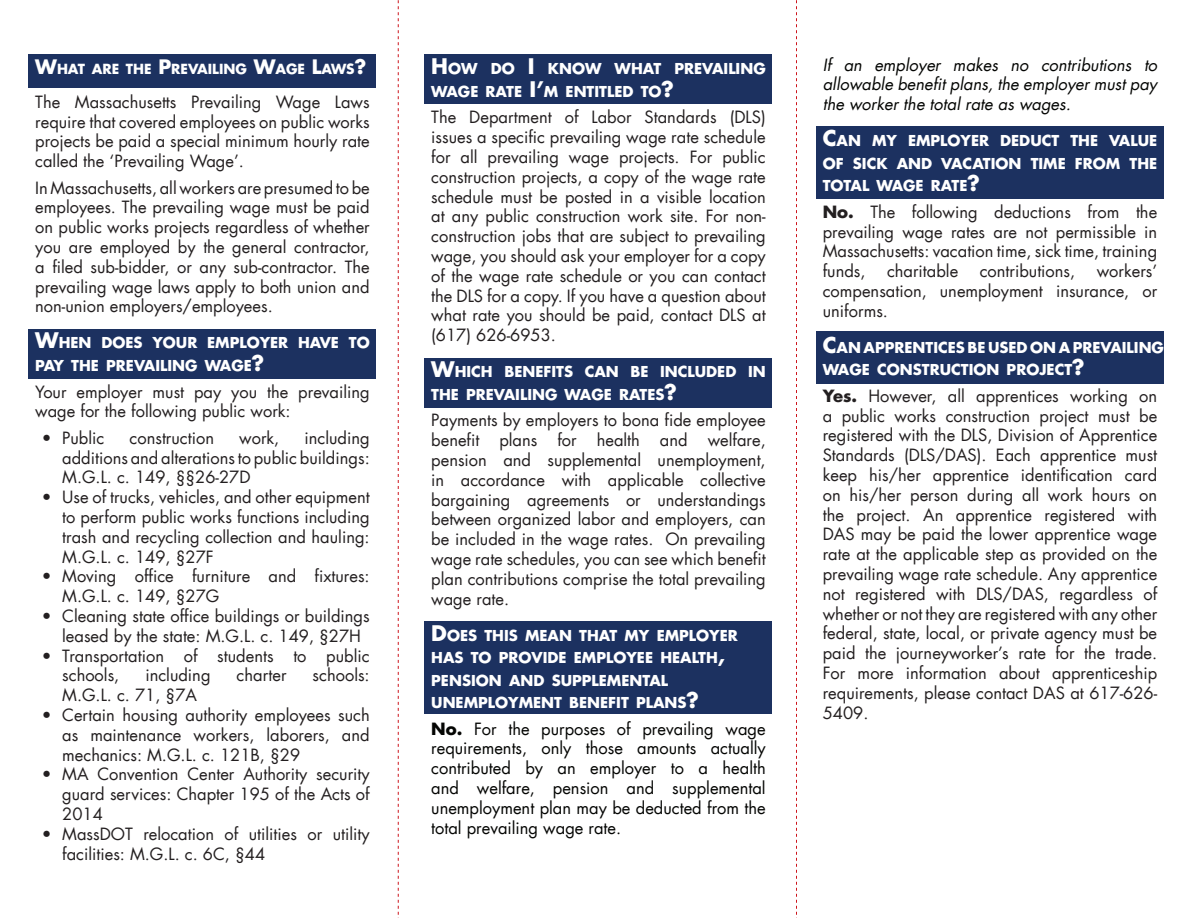
<style>
.page{position:relative;width:1188px;height:918px;background:#fff}
.page>*{position:absolute;margin:0;border:0;box-sizing:border-box;transform-origin:0 0}
.t1{font:16.5px/19.8px "Futura LT";color:#231f20;text-align:justify}
.t2{font:16.5px/19.8px "Futura LT";color:#040503;text-align:justify}
.t3{font:italic 16.5px/19.8px "Futura LT";color:#040503;text-align:justify}
.t4{font:700 14.7px/22.5px "Futura LT";color:#fff}
.t5{font:700 13.65px "Futura LT";color:#fff}
.s1{font-size:19.5px}
.s2{font-size:21px}
.s3{font-weight:700}
</style>
<div class="page">
<div style="left:816px;top:331px;width:348px;height:52px;background:#1c3160"></div>
<div style="left:424px;top:621px;width:348px;height:93px;background:#1c3160"></div>
<div style="left:424px;top:359px;width:348px;height:49px;background:#1c3160"></div>
<div style="left:816px;top:126px;width:348px;height:73px;background:#1c3160"></div>
<div style="left:424px;top:54px;width:348px;height:50px;background:#1c3160"></div>
<div style="left:28px;top:329px;width:348px;height:50px;background:#1c3160"></div>
<div style="left:28px;top:54px;width:348px;height:34px;background:#1c3160"></div>
<svg style="left:398px;top:0;width:1px;height:918px"></svg>
<svg style="left:796px;top:0;width:1px;height:918px"></svg>
<p class="t5" style="left:35px;top:60px;width:333px"><span class="s1">W</span>HAT ARE THE <span class="s1">P</span>REVAI LING <span class="s1">W</span>AGE <span class="s1">L</span>AWS<span class="s1">?</span></p>
<p class="t1" style="left:35px;top:92px;width:336px">The Massachusetts Prevailing Wage Laws require that covered employees on public works projects be paid a special minimum hourly rate called the ‘Prevailing Wage’.</p>
<p class="t1" style="left:35px;top:178px;width:336px">In Massachusetts, all workers are presumed to be employees. The prevailing wage must be paid on public works projects regardless of whether you are employed by the general contractor, a filed sub-bidder, or any sub-contractor. The prevailing wage laws apply to both union and non-union employers/employees.</p>
<p class="t4" style="left:35px;top:332px;width:336px"><span class="s2">W</span>HEN DOES YOUR EMPLOYER HAVE TO<br>PAY THE PREVAI LING WAG</p>
<p class="t4" style="left:244px;top:354px;width:22px">E<span class="s2">?</span></p>
<p class="t1" style="left:35px;top:382px;width:336px">Your employer must pay you the prevailing wage for the following public work:</p>
<p class="t1" style="left:42px;top:428px;width:64px">• Public</p>
<p class="t1" style="left:130px;top:428px;width:86px">construction</p>
<p class="t1" style="left:239px;top:428px;width:42px">work,</p>
<p class="t1" style="left:62px;top:428px;width:309px;text-indent:242px">including additions and alterations to public buildings:<br>M.G.L. c. 149, §§26-27D</p>
<p class="t1" style="left:62px;top:487px;width:309px;text-indent:-20px">• Use of trucks, vehicles, and other equipment to perform public works functions including trash and recycling collection and hauling:<br>M.G.L. c. 149, §27F</p>
<p class="t1" style="left:62px;top:567px;width:309px;text-indent:-20px">• Moving office furniture and fixtures:<br>M.G.L. c. 149, §27G</p>
<p class="t1" style="left:62px;top:606px;width:309px;text-indent:-20px">• Cleaning state office buildings or buildings leased by the state: M.G.L. c. 149, §27H</p>
<p class="t1" style="left:62px;top:646px;width:309px;text-indent:-20px">• Transportation of students to public schools,</p>
<p class="t1" style="left:145px;top:666px;width:67px">including</p>
<p class="t1" style="left:237px;top:666px;width:51px">charter</p>
<p class="t1" style="left:313px;top:666px;width:59px">schools:</p>
<p class="t1" style="left:62px;top:685px;width:136px">M.G.L. c. 71, §7A</p>
<p class="t1" style="left:62px;top:705px;width:309px;text-indent:-20px">• Certain housing authority employees such as maintenance workers, laborers, and mechanics: M.G.L. c. 121B, §29</p>
<p class="t1" style="left:62px;top:765px;width:309px;text-indent:-20px">• MA Convention Center Authority security guard services: Chapter 195 of the Acts of 2014</p>
<p class="t1" style="left:62px;top:824px;width:309px;text-indent:-20px">• MassDOT relocation of utilities or utility facilities: M.G.L. c. 6C, §44</p>
<p class="t4" style="left:431px;top:57px;width:335px"><span class="s2">H</span> OW DO <span class="s2">I</span> KNOW WHAT PREVAI LING<br>WAG</p>
<p class="t4" style="left:470px;top:80px;width:205px">E RATE <span class="s2">I’</span>M ENTITLED TO<span class="s2">?</span></p>
<p class="t1" style="left:431px;top:108px;width:336px">The Department of Labor Standards (DLS) issues a specific prevailing wage rate schedule for all prevailing wage projects. For public construction projects, a copy of the wage rate schedule must be posted in a visible location at any public construction work site. For non&shy;construction jobs that are subject to prevailing wage, you should ask your employer for a copy of the wage rate schedule or you can contact the DLS for a copy. If you have a question about what rate you should be paid, contact DLS at (617) 626-6953.</p>
<p class="t4" style="left:431px;top:360px;width:336px"><span class="s2">W</span>HICH BENEFITS CAN BE INCLUDED IN<br>THE PREVAI LING WAG</p>
<p class="t4" style="left:604px;top:383px;width:75px">E RATES<span class="s2">?</span></p>
<p class="t1" style="left:431px;top:411px;width:336px">Payments by employers to bona fide employee benefit plans for health and welfare, pension and supplemental unemployment, in accordance with applicable collective bargaining agreements or understandings between organized labor and employers, can be included in the wage rates. On prevailing wage rate schedules, you can see which benefit plan contributions comprise the total prevailing wage rate.</p>
<p class="t4" style="left:431px;top:624px;width:308px"><span class="s2">D</span>OES THIS MEAN THAT MY EMPLOYER<br>HAS TO PROVIDE EMPLOYEE HEALTH<span class="s2">,<br></span>PENSION AND SUPPLEMENTAL<br>UNEMPLOYMENT BENEFIT PLANS<span class="s2">?</span></p>
<p class="t2" style="left:431px;top:719px;width:336px"><span class="s3">No.</span> For the purposes of prevailing wage requirements, only those amounts actually contributed by an employer to a health and welfare, pension and supplemental unemployment plan may be deducted from the total prevailing wage rate.</p>
<p class="t3" style="left:823px;top:55px;width:336px">If an employer makes no contributions to allowable benefit plans, the employer must pay the worker the total rate as wages.</p>
<p class="t4" style="left:823px;top:129px;width:336px;text-align:justify"><span class="s2">C</span>AN MY EMPLOYER DEDUCT THE VALUE OF SICK AND VACATION TIME FROM THE TOTAL WAG</p>
<p class="t4" style="left:916px;top:174px;width:66px">E RATE<span class="s2">?</span></p>
<p class="t1" style="left:823px;top:202px;width:336px"><span class="s3">No.</span> The following deductions from the prevailing wage rates are not permissible in Massachusetts: vacation time, sick time, training funds,</p>
<p class="t1" style="left:823px;top:261px;width:336px;text-indent:274px">workers’ compensation, unemployment insurance, or uniforms.</p>
<p class="t4" style="left:823px;top:336px;width:342px"><span class="s2">C</span>AN APPRENTICES BE USED ON A PREVAI LING<br>WAG</p>
<p class="t1" style="left:887px;top:261px;width:73px">charitable</p>
<p class="t1" style="left:980px;top:261px;width:97px">contributions,</p>
<p class="t4" style="left:862px;top:358px;width:224px">E CONSTRUCTION PROJECT<span class="s2">?</span></p>
<p class="t1" style="left:823px;top:386px;width:336px"><span class="s3">Yes.</span> However, all apprentices working on a public works construction project must be registered with the DLS, Division of Apprentice Standards (DLS/DAS). Each apprentice must keep his/her apprentice identification card on his/her person during all work hours on the project. An apprentice registered with DAS may be paid the lower apprentice wage rate at the applicable step as provided on the prevailing wage rate schedule. Any apprentice not registered with DLS/DAS, regardless of whether or not they are registered with any other federal, state, local, or private agency must be paid the journeyworker’s rate for the trade.<br>For more information about apprenticeship requirements, please contact DAS at 617-626- 5409.</p>
</div>
